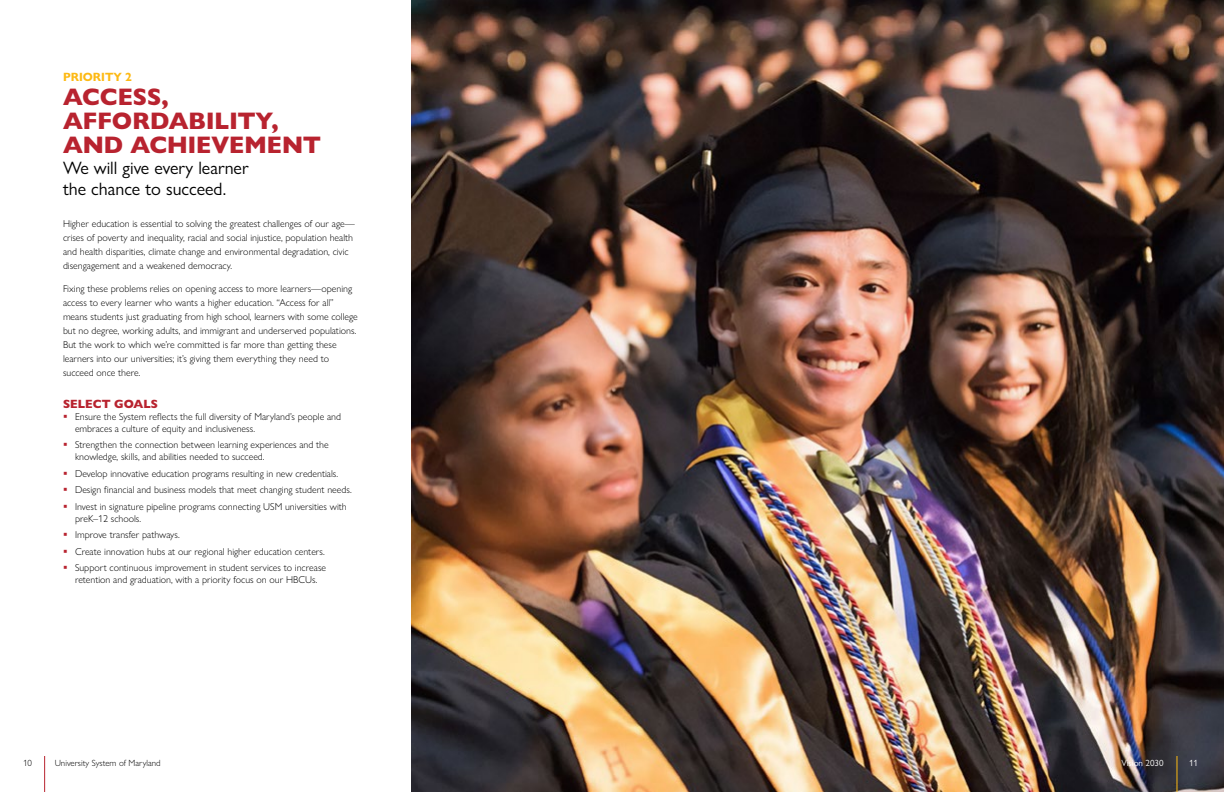
<style>
.page{position:relative;width:1224px;height:792px;background:#fff}
.page>*{position:absolute;margin:0;border:0;box-sizing:border-box;transform-origin:0 0}
.t1{font:800 24px/24px "Gill Sans Nova";color:#b8232f}
.H2_priority{font:18px/21px "Gill Sans Nova";color:#000}
.t2{font:800 12px "Gill Sans Nova";color:#b8232f}
.priority{font:700 12px "Gill Sans Nova";color:#fdb913}
.t3{font:300 10px/14px "Gill Sans Nova";color:#000}
.t4{font:300 9px "Gill Sans Nova";color:#000}
.t5{font:9px "Gill Sans Nova";color:#fff}
</style>
<div class="page">
<img style="left:412px;top:0;width:812px;height:792px">
<hr style="left:1176px;top:756px;width:1px;height:36px;background:#fdb913">
<hr style="left:44px;top:756px;width:1px;height:36px;background:#b8232f">
<p class="priority" style="left:63px;top:69px;width:71px">PRIORITY 2</p>
<h1 class="t1" style="left:63px;top:85px;width:259px">ACCESS,<br>AFFORDABILITY,<br>AND ACHIEVEMENT</h1>
<h2 class="H2_priority" style="left:63px;top:157px;width:187px">We will give every learner the chance to succeed.</h2>
<p class="t3" style="left:63px;top:216px;width:293px">Higher education is essential to solving the greatest challenges of our age— crises of poverty and inequality, racial and social injustice, population health and health disparities, climate change and environmental degradation, civic disengagement and a weakened democracy.</p>
<p class="t3" style="left:63px;top:281px;width:296px">Fixing these problems relies on opening access to more learners—opening access to every learner who wants a higher education. “Access for all” means students just graduating from high school, learners with some college but no degree, working adults, and immigrant and underserved populations.<br>But the work to which we’re committed is far more than getting these learners into our universities; it’s giving them everything they need to succeed once there.</p>
<h2 class="t2" style="left:63px;top:396px;width:96px">SELECT GOALS</h2>
<p class="t3" style="left:75px;top:410px;width:268px;line-height:12px">Ensure the System reflects the full diversity of Maryland’s people and embraces a culture of equity and inclusiveness.</p>
<p class="t3" style="left:75px;top:439px;width:255px;line-height:12px">Strengthen the connection between learning experiences and the knowledge, skills, and abilities needed to succeed.</p>
<p class="t3" style="left:75px;top:466px;width:265px">Develop innovative education programs resulting in new credentials.</p>
<p class="t3" style="left:75px;top:483px;width:278px">Design financial and business models that meet changing student needs.</p>
<p class="t3" style="left:75px;top:500px;width:273px;line-height:12px">Invest in signature pipeline programs connecting USM universities with preK–12 schools.</p>
<p class="t3" style="left:75px;top:528px;width:106px">Improve transfer pathways.</p>
<p class="t3" style="left:75px;top:544px;width:251px">Create innovation hubs at our regional higher education centers.</p>
<p class="t3" style="left:75px;top:562px;width:253px;line-height:12px">Support continuous improvement in student services to increase retention and graduation, with a priority focus on our HBCUs.</p>
<p class="t4" style="left:23px;top:758px;width:10px">10</p>
<p class="t4" style="left:55px;top:758px;width:108px">University System of Maryland</p>
<p class="t5" style="left:1122px;top:758px;width:43px">Vision 2030</p>
<p class="t5" style="left:1189px;top:758px;width:10px">11</p>
</div>
